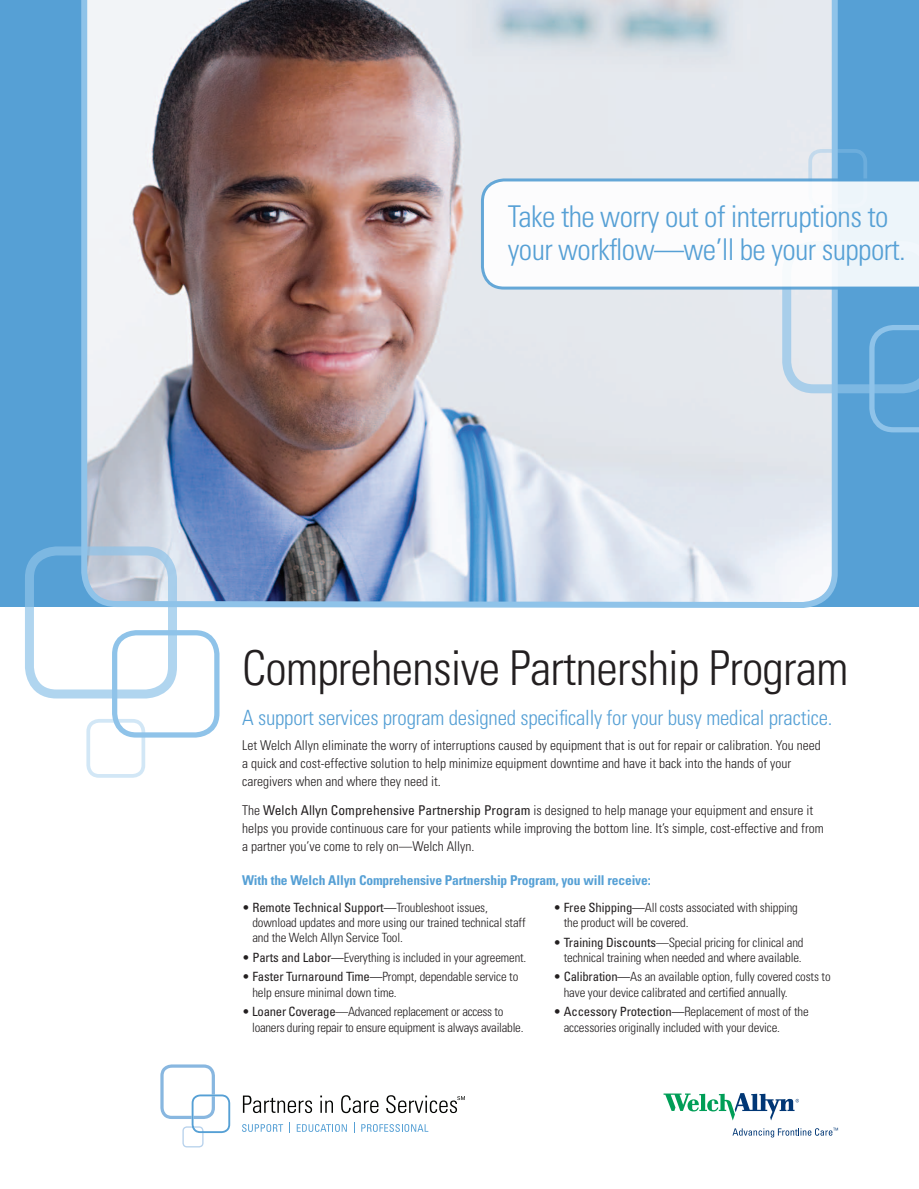
<style>
.page{position:relative;width:919px;height:1189px;background:#fff}
.page>*{position:absolute;margin:0;border:0;box-sizing:border-box;transform-origin:0 0}
.t1{font:300 condensed 48px "Univers";letter-spacing:-.015em;color:#231f20}
.t2{font:300 condensed 30px/33px "Univers";letter-spacing:-.02em;color:#56a0d5}
.t3{font:300 condensed 21px "Univers";letter-spacing:-.01em;color:#56a0d5}
.t4{font:300 condensed 13.5px/18px "Univers";color:#231f20}
.t5{font:700 condensed 13.5px "Univers";letter-spacing:-.01em;color:#56a0d5}
.t6{font:300 condensed 12.75px/15.3px "Univers";letter-spacing:-.01em;color:#231f20}
.s1{font-weight:400}
</style>
<div class="page">
<div style="left:0;top:0;width:918px;height:607px;background:#56a0d5"></div>
<img style="left:81px;top:0;width:757px;height:608px">
<svg style="left:663px;top:1093px;width:136px;height:27px"></svg>
<svg style="left:732px;top:1127px;width:105px;height:10px"></svg>
<div style="left:25px;top:546px;width:152px;height:152px;border:9px solid #8fc3e9;border-radius:27px"></div>
<div style="left:112px;top:630px;width:107px;height:107px;border:5px solid #8fc3e9;border-radius:22px"></div>
<div style="left:86px;top:719px;width:59px;height:58px;border:4px solid #8fc3e9;border-radius:11px"></div>
<svg style="left:160px;top:1064px;width:70px;height:83px"></svg>
<svg style="left:243px;top:1095px;width:69px;height:17px"></svg>
<svg style="left:320px;top:1095px;width:13px;height:17px"></svg>
<svg style="left:341px;top:1095px;width:37px;height:18px"></svg>
<svg style="left:242px;top:1124px;width:41px;height:7px"></svg>
<svg style="left:297px;top:1124px;width:50px;height:7px"></svg>
<svg style="left:361px;top:1124px;width:65px;height:7px"></svg>
<svg style="left:386px;top:1095px;width:79px;height:18px"></svg>
<svg style="left:782px;top:289px;width:136px;height:143px"></svg>
<div style="left:808px;top:149px;width:59px;height:59px;border:4px solid #8fc3e9;border-radius:11px"></div>
<svg style="left:481px;top:178px;width:437px;height:111px;background:#f0f5fa"></svg>
<p class="t2" style="left:508px;top:200px;width:399px">Take the worry out of interruptions to your workflow—we’ll be your support.</p>
<p class="t1" style="left:242px;top:639px;width:607px">Comprehensive Partnership Program</p>
<p class="t3" style="left:242px;top:705px;width:592px">A support services program designed specifically for your busy medical practice.</p>
<p class="t4" style="left:242px;top:736px;width:580px">Let Welch Allyn eliminate the worry of interruptions caused by equipment that is out for repair or calibration. You need a quick and cost-effective solution to help minimize equipment downtime and have it back into the hands of your caregivers when and where they need it.</p>
<p class="t4" style="left:242px;top:801px;width:583px">The <span class="s1">Welch Allyn Comprehensive Partnership Program</span> is designed to help manage your equipment and ensure it helps you provide continuous care for your patients while improving the bottom line. It’s simple, cost-effective and from a partner you’ve come to rely on—Welch Allyn.</p>
<p class="t5" style="left:242px;top:871px;width:410px">With the Welch Allyn Comprehensive Partnership Program, you will receive:</p>
<p class="t6" style="left:252px;top:899px;width:274px;text-indent:-10px">• <span class="s1">Remote Technical Support—</span>Troubleshoot issues, download updates and more using our trained technical staff and the Welch Allyn Service Tool.</p>
<p class="t6" style="left:242px;top:949px;width:286px">• <span class="s1">Parts and Labor—</span>Everything is included in your agreement.</p>
<p class="t6" style="left:252px;top:969px;width:267px;text-indent:-10px">• <span class="s1">Faster Turnaround Time—</span>Prompt, dependable service to help ensure minimal down time.</p>
<p class="t6" style="left:252px;top:1004px;width:273px;text-indent:-10px">• <span class="s1">Loaner Coverage</span>—Advanced replacement or access to loaners during repair to ensure equipment is always available.</p>
<p class="t6" style="left:563px;top:899px;width:236px;text-indent:-10px">• <span class="s1">Free Shipping—</span>All costs associated with shipping the product will be covered.</p>
<p class="t6" style="left:553px;top:934px;width:252px;text-align:right">• <span class="s1">Training Discounts</span>—Special pricing for clinical and technical training when needed and where available.</p>
<p class="t6" style="left:563px;top:969px;width:268px;text-indent:-10px">• <span class="s1">Calibration—</span>As an available option, fully covered costs to have your device calibrated and certified annually.</p>
<p class="t6" style="left:563px;top:1004px;width:246px;text-indent:-10px">• <span class="s1">Accessory Protection—</span>Replacement of most of the accessories originally included with your device.</p>
</div>
